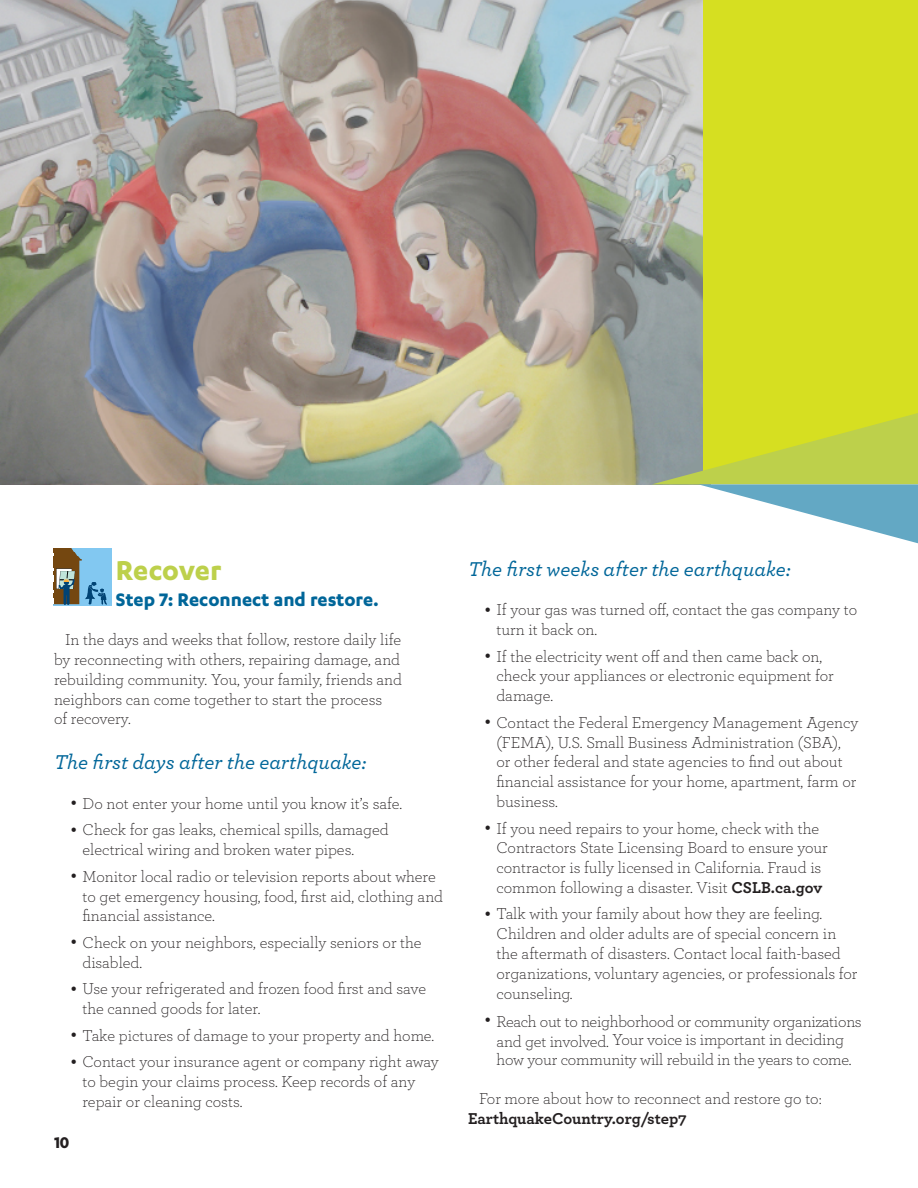
<style>
.page{position:relative;width:918px;height:1188px;background:#fff}
.page>*{position:absolute;margin:0;border:0;box-sizing:border-box;transform-origin:0 0}
.t1{font:700 31.5px "Karbon";letter-spacing:-.005em;color:#bdd04b}
.t2{font:italic 500 21px "Archer Pro";color:#069}
.t3{font:700 21px "Karbon";color:#069}
.t4{font:700 18px "Karbon";color:#231f20}
.t5{font:300 16.5px/19.8px "Archer Pro";color:#231f20}
.t6{font:700 16.5px "Archer Pro";color:#231f20}
.s1{font-size:27px}
.s2{font-weight:700}
</style>
<div class="page">
<img style="left:0;top:0;width:704px;height:484px">
<div style="left:704px;top:0;width:214px;height:484px;background:#d6df21"></div>
<svg style="left:652px;top:413px;width:266px;height:130px"></svg>
<img style="left:54px;top:549px;width:57px;height:57px">
<h1 class="t1" style="left:116px;top:553px;width:107px">Recover</h1>
<p class="t3" style="left:116px;top:587px;width:264px">Step 7: Reconnect and restore.</p>
<p class="t5" style="left:54px;top:629px;width:349px;text-indent:11px">In the days and weeks that follow, restore daily life by reconnecting with others, repairing damage, and rebuilding community. You, your family, friends and neighbors can come together to start the process<br>of recovery.</p>
<p class="t2" style="left:54px;top:747px;width:314px">The first days after the earthquake:</p>
<p class="t5" style="left:70px;top:793px;width:333px"><span class="s1">•</span> Do not enter your home until you know it’s safe.</p>
<p class="t5" style="left:83px;top:819px;width:308px;text-indent:-12px"><span class="s1">•</span> Check for gas leaks, chemical spills, damaged electrical wiring and broken water pipes.</p>
<p class="t5" style="left:83px;top:866px;width:362px;text-indent:-12px"><span class="s1">•</span> Monitor local radio or television reports about where to get emergency housing, food, first aid, clothing and financial assistance.</p>
<p class="t5" style="left:83px;top:932px;width:341px;text-indent:-12px"><span class="s1">•</span> Check on your neighbors, especially seniors or the disabled.</p>
<p class="t5" style="left:83px;top:978px;width:345px;text-indent:-12px"><span class="s1">•</span> Use your refrigerated and frozen food first and save the canned goods for later.</p>
<p class="t5" style="left:70px;top:1025px;width:365px"><span class="s1">•</span> Take pictures of damage to your property and home.</p>
<p class="t5" style="left:83px;top:1051px;width:358px;text-indent:-12px"><span class="s1">•</span> Contact your insurance agent or company right away to begin your claims process. Keep records of any repair or cleaning costs.</p>
<p class="t4" style="left:54px;top:1132px;width:17px">10</p>
<p class="t2" style="left:468px;top:553px;width:324px">The first weeks after the earthquake:</p>
<p class="t5" style="left:497px;top:599px;width:362px;text-indent:-12px"><span class="s1">•</span> If your gas was turned off, contact the gas company to turn it back on.</p>
<p class="t5" style="left:497px;top:646px;width:339px;text-indent:-12px"><span class="s1">•</span> If the electricity went off and then came back on, check your appliances or electronic equipment for damage.</p>
<p class="t5" style="left:497px;top:712px;width:363px;text-indent:-12px"><span class="s1">•</span> Contact the Federal Emergency Management Agency (FEMA), U.S. Small Business Administration (SBA), or other federal and state agencies to find out about financial assistance for your home, apartment, farm or business.</p>
<p class="t5" style="left:497px;top:818px;width:333px;text-indent:-12px"><span class="s1">•</span> If you need repairs to your home, check with the Contractors State Licensing Board to ensure your contractor is fully licensed in California. Fraud is common following a disaster. Visit <span class="s2">CSLB.ca.gov</span></p>
<p class="t5" style="left:497px;top:903px;width:362px;text-indent:-12px"><span class="s1">•</span> Talk with your family about how they are feeling.<br>Children and older adults are of special concern in the aftermath of disasters. Contact local faith-based organizations, voluntary agencies, or professionals for counseling.</p>
<p class="t5" style="left:485px;top:1011px;width:379px;line-height:18.3px;text-align:center"><span class="s1">•</span> Reach out to neighborhood or community organizations and get involved. Your voice is important in deciding</p>
<p class="t5" style="left:497px;top:1049px;width:357px">how your community will rebuild in the years to come.</p>
<p class="t5" style="left:479px;top:1088px;width:344px">For more about how to reconnect and restore go to:</p>
<p class="t6" style="left:468px;top:1106px;width:221px">EarthquakeCountry.org/step7</p>
</div>
